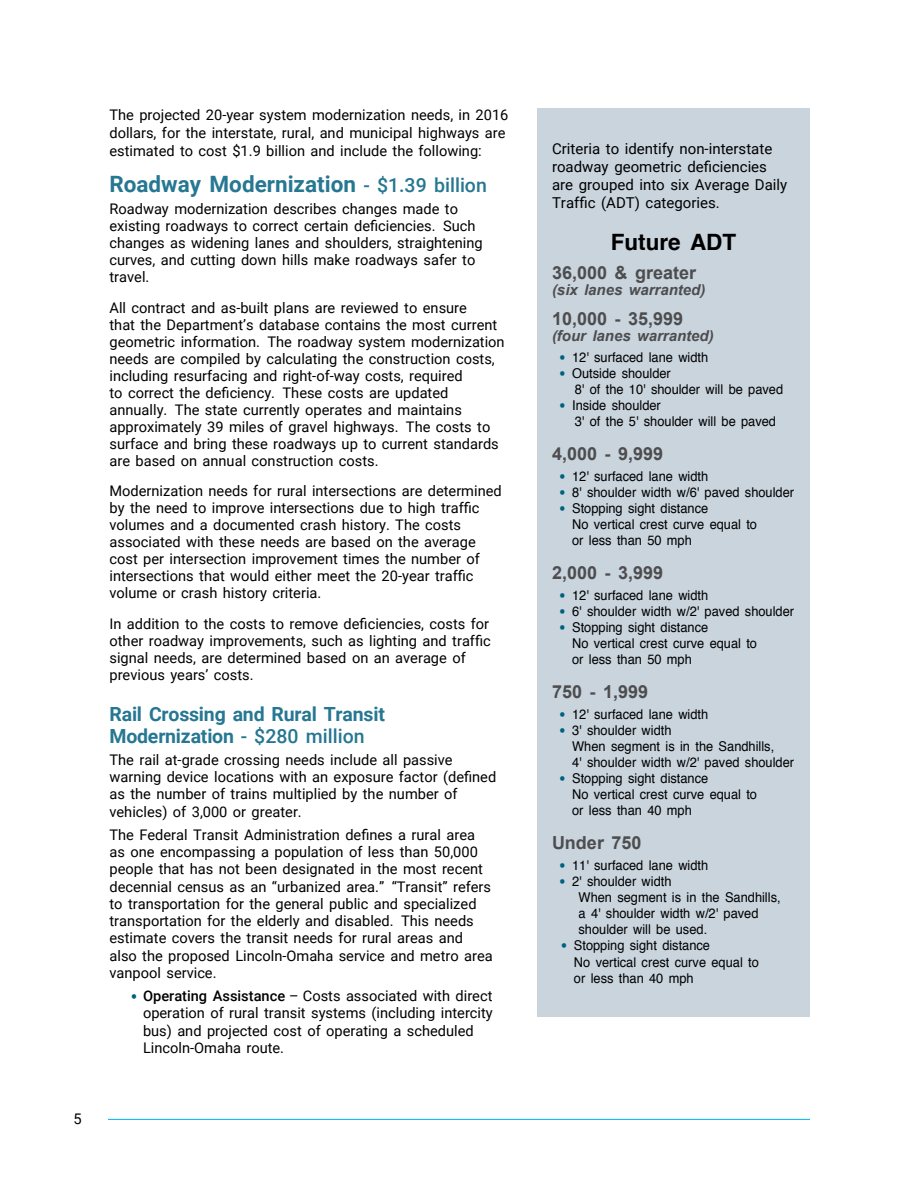
<style>
.page{position:relative;width:918px;height:1188px;background:#fff}
.page>*{position:absolute;margin:0;border:0;box-sizing:border-box;transform-origin:0 0}
.t1{font:700 22.5px "Roboto";color:#267792}
.t2{font:700 22.5px "Helvetica";color:#000}
.t3{font:700 19.5px/22.5px "Roboto";letter-spacing:-.01em;color:#267792}
.t4{font:700 18px "Arial";color:#4d4d4f}
.t5{font:15px/18px "Roboto";color:#000}
.t6{font:italic 700 15px "Arial";color:#4d4d4f}
.t7{font:14.7px/17px "Roboto";color:#000}
.t8{font:13.5px/16.2px "Helvetica";color:#000;scale:.95 1}
.s1{font-weight:500;font-size:19.5px}
.s2{font-weight:500}
.s3{font-family:"Helvetica";font-size:21px;color:#00607f}
.s4{font-size:21px;color:#00607f}
</style>
<div class="page">
<hr style="left:108px;top:1119px;width:702px;height:1px;background:#00aeef">
<div style="left:537px;top:108px;width:273px;height:909px;background:#c9d4dd"></div>
<p class="t7" style="left:74px;top:1110px;width:10px">5</p>
<p class="t7" style="left:110px;top:106px;width:401px;line-height:18px">The projected 20-year system modernization needs, in 2016 dollars, for the interstate, rural, and municipal highways are estimated to cost $1.9 billion and include the following:</p>
<h1 class="t1" style="left:110px;top:169px;width:379px">Roadway Modernization <span class="s1">- $1.39 billion</span></h1>
<p class="t7" style="left:110px;top:200px;width:375px">Roadway modernization describes changes made to existing roadways to correct certain deficiencies. Such changes as widening lanes and shoulders, straightening curves, and cutting down hills make roadways safer to travel.</p>
<p class="t7" style="left:110px;top:298px;width:397px">All contract and as-built plans are reviewed to ensure<br>that the Department’s database contains the most current geometric information. The roadway system modernization needs are compiled by calculating the construction costs, including resurfacing and right-of-way costs, required<br>to correct the deficiency. These costs are updated annually. The state currently operates and maintains approximately 39 miles of gravel highways. The costs to surface and bring these roadways up to current standards are based on annual construction costs.</p>
<p class="t7" style="left:110px;top:482px;width:394px">Modernization needs for rural intersections are determined by the need to improve intersections due to high traffic volumes and a documented crash history. The costs associated with these needs are based on the average cost per intersection improvement times the number of intersections that would either meet the 20-year traffic volume or crash history criteria.</p>
<p class="t7" style="left:110px;top:615px;width:383px">In addition to the costs to remove deficiencies, costs for other roadway improvements, such as lighting and traffic signal needs, are determined based on an average of previous years’ costs.</p>
<h2 class="t3" style="left:110px;top:702px;width:277px">Rail Crossing and Rural Transit<br>Modernization <span class="s2">- $280 million</span></h2>
<p class="t7" style="left:110px;top:750px;width:388px">The rail at-grade crossing needs include all passive warning device locations with an exposure factor (defined as the number of trains multiplied by the number of vehicles) of 3,000 or greater.</p>
<p class="t7" style="left:110px;top:825px;width:385px">The Federal Transit Administration defines a rural area as one encompassing a population of less than 50,000 people that has not been designated in the most recent decennial census as an “urbanized area.” “Transit” refers to transportation for the general public and specialized transportation for the elderly and disabled. This needs estimate covers the transit needs for rural areas and also the proposed Lincoln-Omaha service and metro area vanpool service.</p>
<p class="t7" style="left:143px;top:987px;width:351px;text-indent:-13px"><span class="s3">•</span> <span class="s2">Operating Assistance</span> – Costs associated with direct operation of rural transit systems (including intercity bus) and projected cost of operating a scheduled Lincoln-Omaha route.</p>
<p class="t5" style="left:552px;top:139px;width:237px">Criteria to identify non-interstate roadway geometric deficiencies are grouped into six Average Daily Traffic (ADT) categories.</p>
<h1 class="t2" style="left:611px;top:223px;width:127px">Future ADT</h1>
<p class="t4" style="left:552px;top:261px;width:146px">36,000 &amp; greater</p>
<p class="t6" style="left:552px;top:280px;width:155px">(six lanes warranted)</p>
<p class="t4" style="left:552px;top:307px;width:133px">10,000 - 35,999</p>
<p class="t6" style="left:552px;top:326px;width:163px">(four lanes warranted)</p>
<p class="t8" style="left:559px;top:349px;width:159px"><span class="s4">•</span> 12' surfaced lane width</p>
<p class="t8" style="left:575px;top:365px;width:221px;text-indent:-16px"><span class="s4">•</span> Outside shoulder<br>8' of the 10' shoulder will be paved</p>
<p class="t8" style="left:575px;top:398px;width:213px;text-indent:-16px"><span class="s4">•</span> Inside shoulder<br>3' of the 5' shoulder will be paved</p>
<p class="t4" style="left:552px;top:442px;width:113px">4,000 - 9,999</p>
<p class="t8" style="left:559px;top:469px;width:159px"><span class="s4">•</span> 12' surfaced lane width</p>
<p class="t8" style="left:559px;top:485px;width:249px"><span class="s4">•</span> 8' shoulder width w/6' paved shoulder</p>
<p class="t8" style="left:572px;top:501px;width:196px;text-indent:-13px"><span class="s4">•</span> Stopping sight distance<br>No vertical crest curve equal to or less than 50 mph</p>
<p class="t4" style="left:552px;top:561px;width:113px">2,000 - 3,999</p>
<p class="t8" style="left:559px;top:587px;width:159px"><span class="s4">•</span> 12' surfaced lane width</p>
<p class="t8" style="left:559px;top:604px;width:249px"><span class="s4">•</span> 6' shoulder width w/2' paved shoulder</p>
<p class="t8" style="left:572px;top:620px;width:196px;text-indent:-13px"><span class="s4">•</span> Stopping sight distance<br>No vertical crest curve equal to or less than 50 mph</p>
<p class="t4" style="left:552px;top:680px;width:98px">750 - 1,999</p>
<p class="t8" style="left:559px;top:706px;width:159px"><span class="s4">•</span> 12' surfaced lane width</p>
<p class="t8" style="left:572px;top:722px;width:235px;text-indent:-13px"><span class="s4">•</span> 3' shoulder width<br>When segment is in the Sandhills,<br>4' shoulder width w/2' paved shoulder</p>
<p class="t8" style="left:572px;top:771px;width:196px;text-indent:-13px"><span class="s4">•</span> Stopping sight distance<br>No vertical crest curve equal to or less than 40 mph</p>
<p class="t4" style="left:552px;top:831px;width:91px">Under 750</p>
<p class="t8" style="left:559px;top:857px;width:159px"><span class="s4">•</span> 11' surfaced lane width</p>
<p class="t8" style="left:579px;top:874px;width:214px;text-indent:-20px"><span class="s4">•</span> 2' shoulder width<br>When segment is in the Sandhills, a 4' shoulder width w/2' paved shoulder will be used.</p>
<p class="t8" style="left:574px;top:938px;width:196px;text-indent:-13px"><span class="s4">•</span> Stopping sight distance<br>No vertical crest curve equal to or less than 40 mph</p>
</div>
